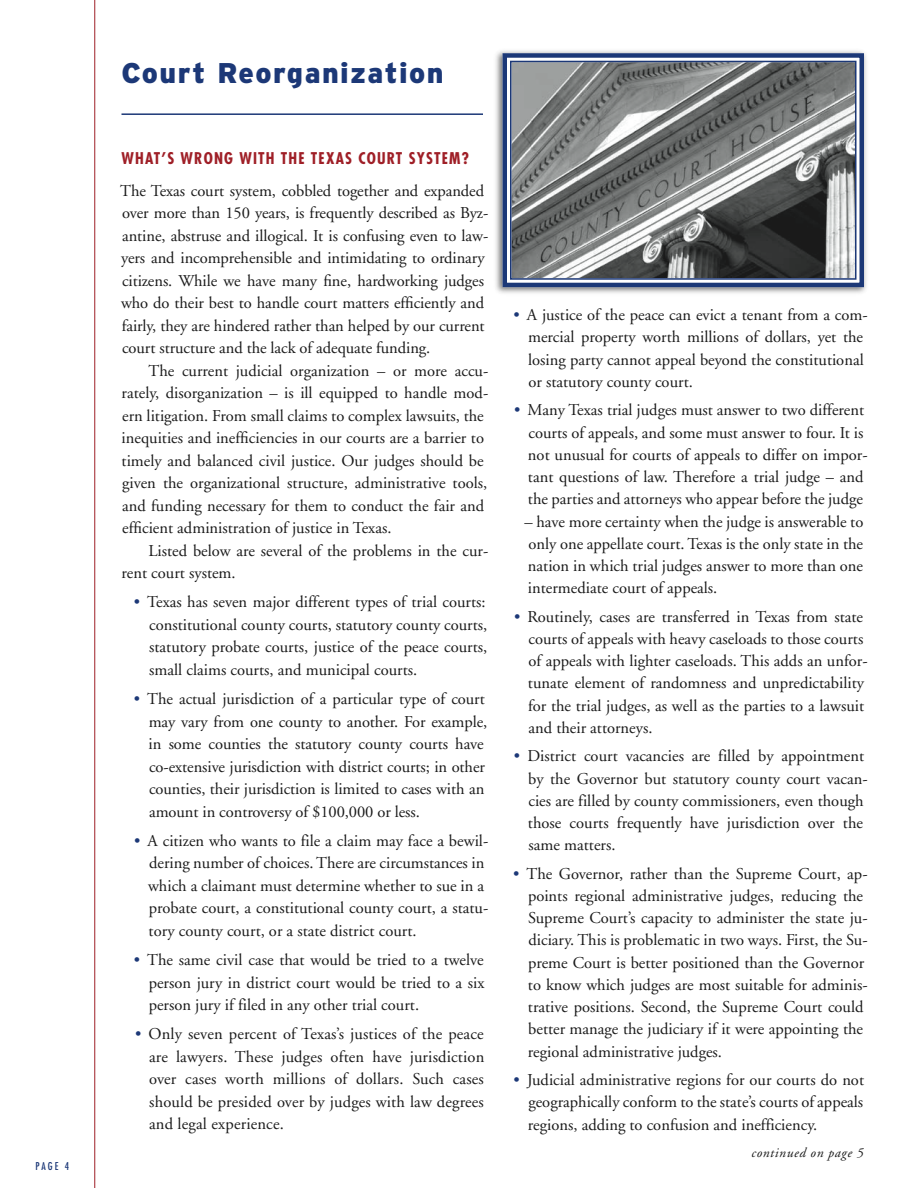
<style>
.page{position:relative;width:918px;height:1188px;background:#fff}
.page>*{position:absolute;margin:0;border:0;box-sizing:border-box;transform-origin:0 0}
.t1{font:900 28.5px "Interstate";letter-spacing:.05em;color:#1c3877}
.t2{font:16.5px/22.5px "Adobe Garamond";color:#1a1a1a}
.t3{font:700 condensed 15.75px "Futura";color:#9f1f27}
.t4{font:italic 13.5px "Adobe Garamond";letter-spacing:.05em;color:#1a1a1a}
.t5{font:condensed 10.5px "Futura";color:#1c3877}
.s1{color:#1c3877}
</style>
<div class="page">
<hr style="left:94px;top:0;width:1px;height:1188px;background:#9f1f27">
<hr style="left:122px;top:113px;width:361px;height:2px;background:#1c3877">
<div style="left:493px;top:48px;width:376px;height:249px;background:#1a1a1a;opacity:.6"></div>
<svg style="left:500px;top:51px;width:366px;height:238px;background:#777b81"></svg>
<div style="left:510px;top:61px;width:347px;height:219px;border:2px solid #1c3877"></div>
<p class="t5" style="left:35px;top:1159px;width:24px">PAGE</p>
<h1 class="t1" style="left:121px;top:56px;width:324px">Court Reorganization</h1>
<p class="t3" style="left:122px;top:148px;width:71px">WHAT’S WRON</p>
<p class="t3" style="left:224px;top:148px;width:25px">G WITH</p>
<p class="t3" style="left:281px;top:148px;width:9px">THE</p>
<p class="t3" style="left:311px;top:148px;width:58px">TEXAS COURT</p>
<p class="t3" style="left:409px;top:148px;width:10px">SYSTEM</p>
<p class="t3" style="left:462px;top:148px;width:9px">?</p>
<p class="t2" style="left:120px;top:180px;width:370px">The Texas court system, cobbled together and expanded over more than 150 years, is frequently described as Byz&shy;antine, abstruse and illogical. It is confusing even to law&shy;yers and incomprehensible and intimidating to ordinary citizens. While we have many fine, hardworking judges who do their best to handle court matters efficiently and fairly, they are hindered rather than helped by our current court structure and the lack of adequate funding.</p>
<p class="t2" style="left:122px;top:360px;width:368px;text-indent:27px">The current judicial organization – or more accu&shy;rately, disorganization – is ill equipped to handle mod&shy;ern litigation. From small claims to complex lawsuits, the inequities and inefficiencies in our courts are a barrier to timely and balanced civil justice. Our judges should be given the organizational structure, administrative tools, and funding necessary for them to conduct the fair and efficient administration of justice in Texas.</p>
<p class="t2" style="left:122px;top:540px;width:368px;text-indent:27px">Listed below are several of the problems in the cur&shy;rent court system.</p>
<p class="t2" style="left:149px;top:591px;width:340px;text-align:justify;text-indent:-15px"><span class="s1">•</span> Texas has seven major different types of trial courts: constitutional county courts, statutory county courts, statutory probate courts, justice of the peace courts, small claims courts, and municipal courts.</p>
<p class="t2" style="left:149px;top:688px;width:340px;text-indent:-15px"><span class="s1">•</span> The actual jurisdiction of a particular type of court may vary from one county to another. For example, in some counties the statutory county courts have co-extensive jurisdiction with district courts; in other counties, their jurisdiction is limited to cases with an amount in controversy of $100,000 or less.</p>
<p class="t2" style="left:148px;top:830px;width:342px;text-indent:-14px"><span class="s1">•</span> A citizen who wants to file a claim may face a bewil&shy;dering number of choices. There are circumstances in which a claimant must determine whether to sue in a probate court, a constitutional county court, a statu&shy;tory county court, or a state district court.</p>
<p class="t2" style="left:149px;top:949px;width:337px;text-align:justify;text-indent:-15px"><span class="s1">•</span> The same civil case that would be tried to a twelve person jury in district court would be tried to a six person jury if filed in any other trial court.</p>
<p class="t2" style="left:149px;top:1023px;width:337px;text-align:justify;text-indent:-14px"><span class="s1">•</span> Only seven percent of Texas’s justices of the peace are lawyers. These judges often have jurisdiction over cases worth millions of dollars. Such cases should be presided over by judges with law degrees and legal experience.</p>
<p class="t2" style="left:528px;top:303px;width:341px;text-indent:-15px"><span class="s1">•</span> A justice of the peace can evict a tenant from a com&shy;mercial property worth millions of dollars, yet the losing party cannot appeal beyond the constitutional or statutory county court.</p>
<p class="t2" style="left:528px;top:399px;width:341px;text-indent:-14px"><span class="s1">•</span> Many Texas trial judges must answer to two different courts of appeals, and some must answer to four. It is not unusual for courts of appeals to differ on impor&shy;tant questions of law. Therefore a trial judge – and the parties and attorneys who appear before the judge</p>
<p class="t2" style="left:525px;top:511px;width:340px;text-align:justify">– have more certainty when the judge is answerable to only one appellate court. Texas is the only state in the nation in which trial judges answer to more than one intermediate court of appeals.</p>
<p class="t2" style="left:528px;top:606px;width:341px;text-indent:-14px"><span class="s1">•</span> Routinely, cases are transferred in Texas from state courts of appeals with heavy caseloads to those courts of appeals with lighter caseloads. This adds an unfor&shy;tunate element of randomness and unpredictability for the trial judges, as well as the parties to a lawsuit and their attorneys.</p>
<p class="t2" style="left:528px;top:745px;width:341px;text-indent:-14px"><span class="s1">•</span> District court vacancies are filled by appointment by the Governor but statutory county court vacan&shy;cies are filled by county commissioners, even though those courts frequently have jurisdiction over the same matters.</p>
<p class="t2" style="left:528px;top:863px;width:341px;text-indent:-15px"><span class="s1">•</span> The Governor, rather than the Supreme Court, ap&shy;points regional administrative judges, reducing the Supreme Court’s capacity to administer the state ju&shy;diciary. This is problematic in two ways. First, the Su&shy;preme Court is better positioned than the Governor to know which judges are most suitable for adminis&shy;trative positions. Second, the Supreme Court could better manage the judiciary if it were appointing the regional administrative judges.</p>
<p class="t2" style="left:528px;top:1069px;width:338px;text-align:justify;text-indent:-14px"><span class="s1">•</span> Judicial administrative regions for our courts do not geographically conform to the state’s courts of appeals regions, adding to confusion and inefficiency.</p>
<p class="t4" style="left:751px;top:1146px;width:114px">continued on page 5</p>
</div>
